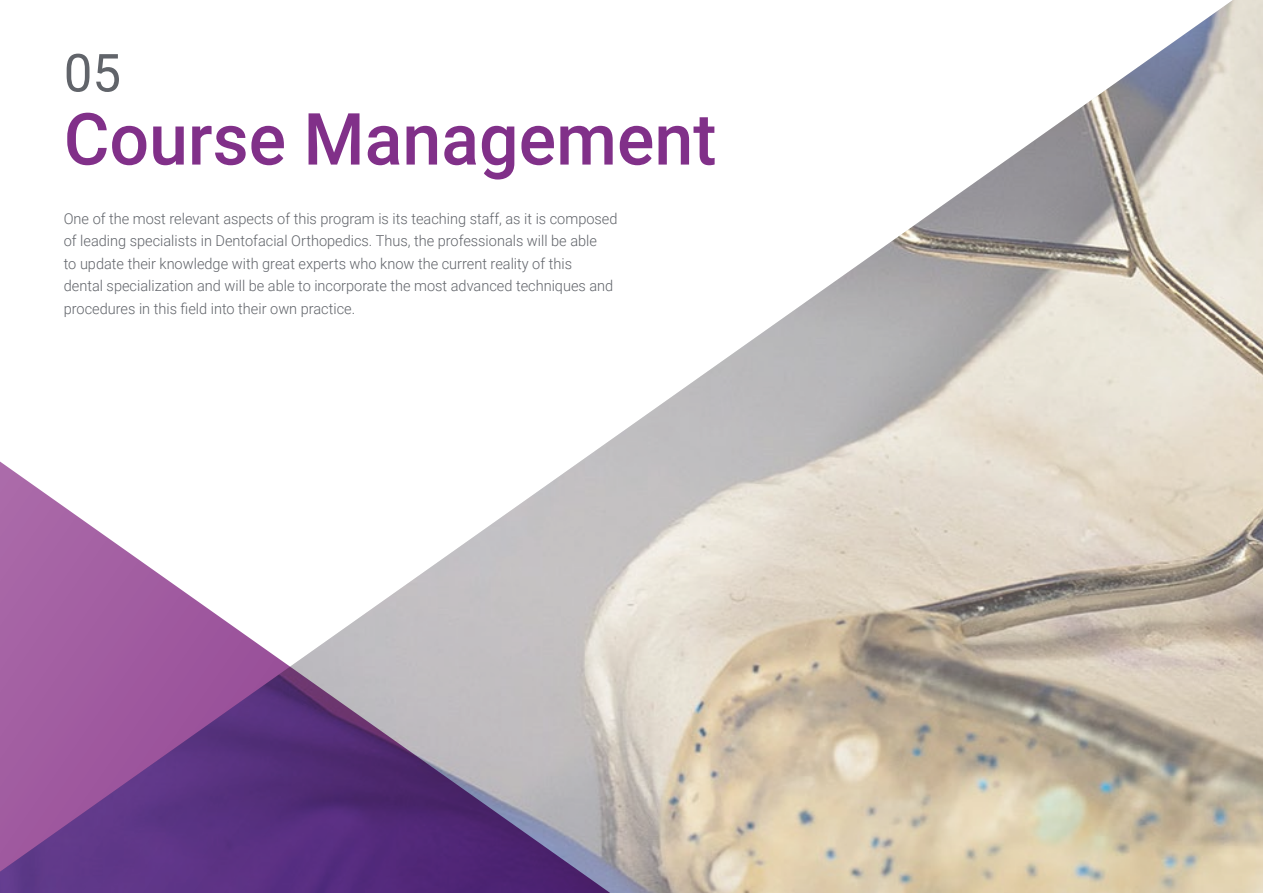
<style>
.page{position:relative;width:1263px;height:893px;background:#fff}
.page>*{position:absolute;margin:0;border:0;box-sizing:border-box;transform-origin:0 0}
.t1{font:500 72px "Roboto";color:#813089}
.t2{font:52.5px "Roboto";color:#61646a}
.t3{font:300 15px/22.5px "Roboto";color:#61646a}
</style>
<div class="page">
<img style="left:602px;top:0;width:661px;height:893px">
<svg style="left:0;top:446px;width:640px;height:447px"></svg>
<h2 class="t2" style="left:64px;top:36px;width:59px">05</h2>
<h1 class="t1" style="left:64px;top:89px;width:654px">Course Management</h1>
<p class="t3" style="left:64px;top:207px;width:555px">One of the most relevant aspects of this program is its teaching staff, as it is composed of leading specialists in Dentofacial Orthopedics. Thus, the professionals will be able<br>to update their knowledge with great experts who know the current reality of this<br>dental specialization and will be able to incorporate the most advanced techniques and procedures in this field into their own practice.</p>
</div>
